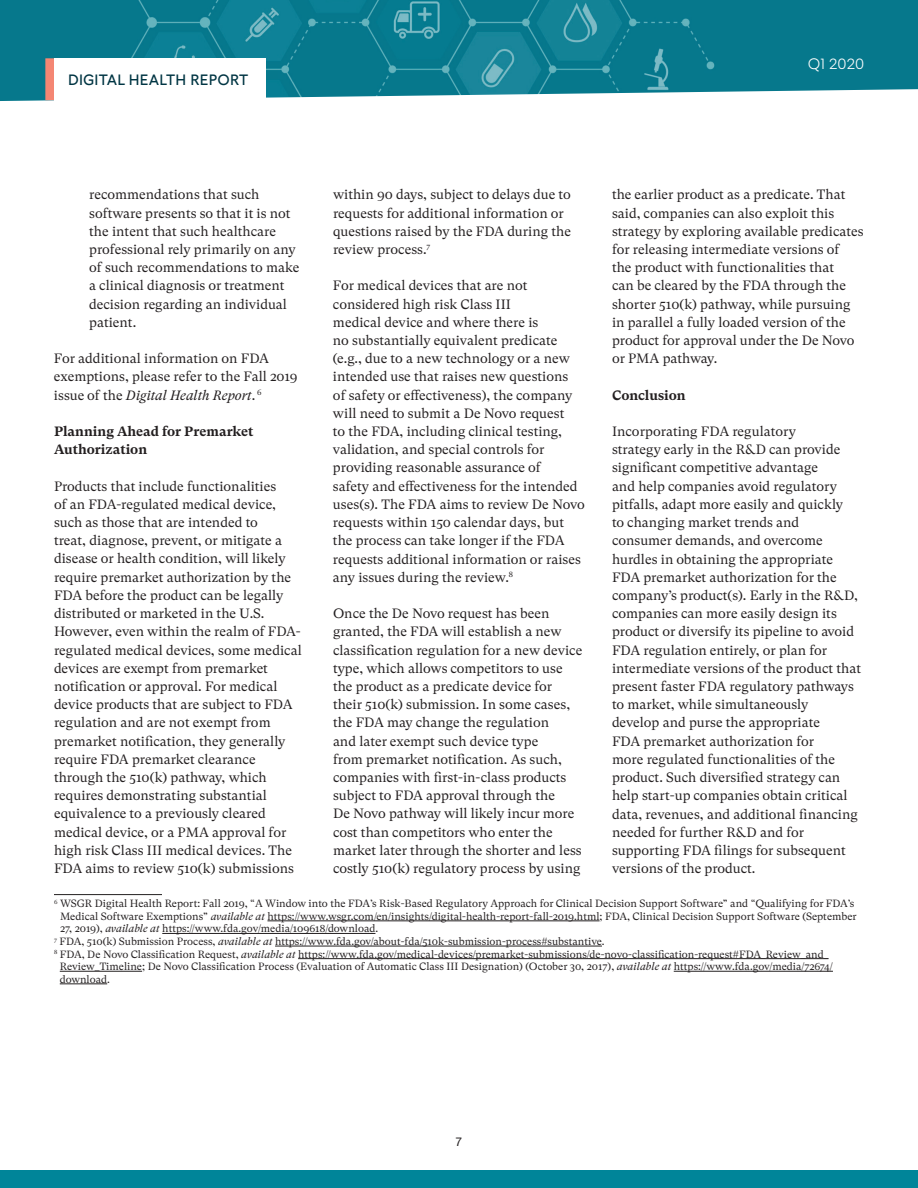
<style>
.page{position:relative;width:918px;height:1188px;background:#fff}
.page>*{position:absolute;margin:0;border:0;box-sizing:border-box;transform-origin:0 0}
.t1{font:15px "Buenos Aires";letter-spacing:.01em;color:#003543}
.t2{font:300 15px "Buenos Aires";letter-spacing:-.005em;color:#fff}
.t3{font:13.5px/18.1px "GT Super Text";color:#231f20}
.t4{font:700 13.5px/18.1px "GT Super Text";color:#231f20}
.t5{font:12px "Helvetica Neue";color:#231f20}
.t6{font:10.5px "GT Super Text";color:#231f20}
.s1{font-style:italic}
</style>
<div class="page">
<img style="left:0;top:0;width:918px;height:101px">
<div style="left:54px;top:58px;width:212px;height:50px;background:#fff"></div>
<div style="left:45px;top:58px;width:9px;height:42px;background:#f48673"></div>
<div style="left:0;top:1171px;width:918px;height:17px;background:#008599"></div>
<hr style="left:54px;top:894px;width:108px;height:1px;background:#231f20">
<hr style="left:267px;top:921px;width:333px;height:1px;background:#231f20">
<hr style="left:162px;top:933px;width:213px;height:1px;background:#231f20">
<hr style="left:275px;top:946px;width:327px;height:1px;background:#231f20">
<hr style="left:298px;top:958px;width:530px;height:1px;background:#231f20">
<hr style="left:60px;top:971px;width:82px;height:1px;background:#231f20">
<hr style="left:674px;top:971px;width:159px;height:1px;background:#231f20">
<hr style="left:60px;top:984px;width:47px;height:1px;background:#231f20">
<p class="t1" style="left:68px;top:68px;width:182px">DIGITAL HEALTH REPORT</p>
<p class="t2" style="left:808px;top:52px;width:58px">Q1 2020</p>
<p class="t3" style="left:89px;top:186px;width:212px">recommendations that such software presents so that it is not the intent that such healthcare professional rely primarily on any of such recommendations to make a clinical diagnosis or treatment decision regarding an individual patient.</p>
<p class="t3" style="left:54px;top:350px;width:245px">For additional information on FDA exemptions, please refer to the Fall 2019 issue of the <span class="s1">Digital Health Report</span>. <sup>6</sup></p>
<p class="t4" style="left:54px;top:422px;width:201px">Planning Ahead for Premarket<br>Authorization</p>
<p class="t3" style="left:54px;top:477px;width:249px">Products that include functionalities<br>of an FDA-regulated medical device, such as those that are intended to<br>treat, diagnose, prevent, or mitigate a disease or health condition, will likely require premarket authorization by the FDA before the product can be legally distributed or marketed in the U.S.<br>However, even within the realm of FDA&shy;regulated medical devices, some medical devices are exempt from premarket notification or approval. For medical device products that are subject to FDA regulation and are not exempt from premarket notification, they generally require FDA premarket clearance through the 510(k) pathway, which requires demonstrating substantial equivalence to a previously cleared medical device, or a PMA approval for high risk Class III medical devices. The FDA aims to review 510(k) submissions</p>
<p class="t6" style="left:54px;top:898px;width:802px"><sup>6</sup> WSGR Digital Health Report: Fall 2019, “A Window into the FDA’s Risk-Based Regulatory Approach for Clinical Decision Support Software” and “Qualifying for FDA’s</p>
<p class="t6" style="left:60px;top:910px;width:798px">Medical Software Exemptions” <span class="s1">available at</span> https://www.wsgr.com/en/insights/digital-health-report-fall-2019.html; FDA, Clinical Decision Support Software (September</p>
<p class="t6" style="left:60px;top:923px;width:320px">27, 2019), <span class="s1">available at</span> https://www.fda.gov/media/109618/download.</p>
<p class="t6" style="left:54px;top:935px;width:552px"><sup>7</sup> FDA, 510(k) Submission Process, <span class="s1">available at</span> https://www.fda.gov/about-fda/510k-submission-process#substantive.</p>
<p class="t6" style="left:54px;top:948px;width:776px"><sup>8</sup> FDA, De Novo Classification Request, <span class="s1">available at</span> https://www.fda.gov/medical-devices/premarket-submissions/de-novo-classification-request#FDA_Review_and_</p>
<p class="t6" style="left:60px;top:961px;width:775px">Review_Timeline; De Novo Classification Process (Evaluation of Automatic Class III Designation) (October 30, 2017), <span class="s1">available at</span> https://www.fda.gov/media/72674/</p>
<p class="t6" style="left:60px;top:973px;width:52px">download.</p>
<p class="t3" style="left:333px;top:186px;width:240px">within 90 days, subject to delays due to requests for additional information or questions raised by the FDA during the review process.<sup>7</sup></p>
<p class="t3" style="left:333px;top:277px;width:253px">For medical devices that are not considered high risk Class III<br>medical device and where there is<br>no substantially equivalent predicate (e.g., due to a new technology or a new intended use that raises new questions<br>of safety or effectiveness), the company will need to submit a De Novo request<br>to the FDA, including clinical testing, validation, and special controls for providing reasonable assurance of<br>safety and effectiveness for the intended uses(s). The FDA aims to review De Novo requests within 150 calendar days, but the process can take longer if the FDA requests additional information or raises any issues during the review.<sup>8</sup></p>
<p class="t3" style="left:333px;top:604px;width:251px">Once the De Novo request has been granted, the FDA will establish a new classification regulation for a new device type, which allows competitors to use the product as a predicate device for their 510(k) submission. In some cases, the FDA may change the regulation<br>and later exempt such device type<br>from premarket notification. As such, companies with first-in-class products subject to FDA approval through the<br>De Novo pathway will likely incur more cost than competitors who enter the market later through the shorter and less costly 510(k) regulatory process by using</p>
<p class="t3" style="left:612px;top:186px;width:253px">the earlier product as a predicate. That said, companies can also exploit this strategy by exploring available predicates for releasing intermediate versions of<br>the product with functionalities that<br>can be cleared by the FDA through the shorter 510(k) pathway, while pursuing in parallel a fully loaded version of the product for approval under the De Novo or PMA pathway.</p>
<p class="t4" style="left:612px;top:386px;width:75px">Conclusion</p>
<p class="t3" style="left:612px;top:422px;width:251px">Incorporating FDA regulatory<br>strategy early in the R&amp;D can provide significant competitive advantage<br>and help companies avoid regulatory pitfalls, adapt more easily and quickly<br>to changing market trends and consumer demands, and overcome hurdles in obtaining the appropriate FDA premarket authorization for the company’s product(s). Early in the R&amp;D, companies can more easily design its product or diversify its pipeline to avoid FDA regulation entirely, or plan for intermediate versions of the product that present faster FDA regulatory pathways to market, while simultaneously<br>develop and purse the appropriate<br>FDA premarket authorization for<br>more regulated functionalities of the product. Such diversified strategy can help start-up companies obtain critical data, revenues, and additional financing needed for further R&amp;D and for supporting FDA filings for subsequent versions of the product.</p>
<p class="t5" style="left:456px;top:1133px;width:8px">7</p>
</div>
